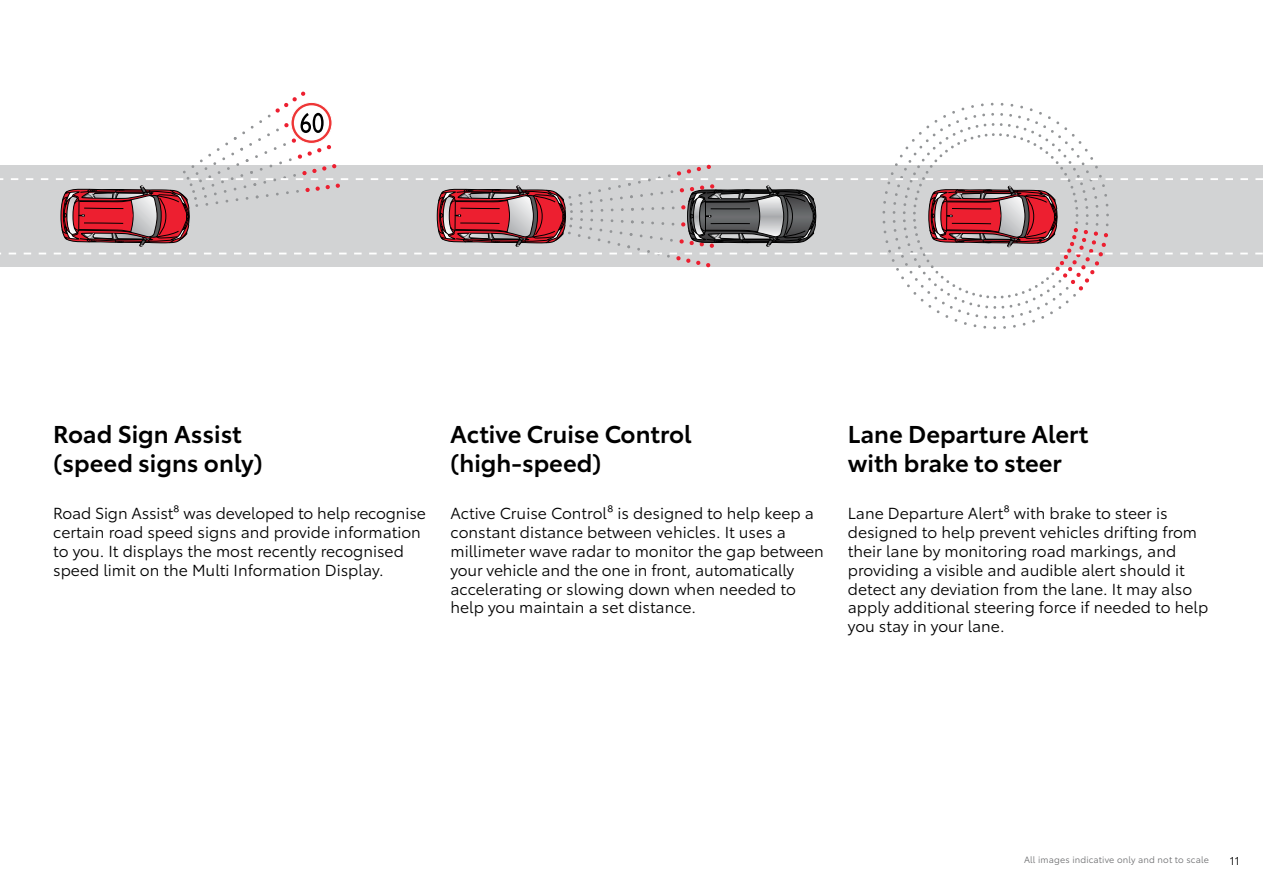
<style>
.page{position:relative;width:1263px;height:893px;background:#fff}
.page>*{position:absolute;margin:0;border:0;box-sizing:border-box;transform-origin:0 0}
.t1{font:600 24px/28.8px "Toyota Type";color:#000}
.t2{font:15.75px/18.9px "Toyota Type";color:#000}
.t3{font:11.25px "Toyota Type";color:#000}
.t4{font:9px "Toyota Type";letter-spacing:.015em;color:#6e6f71}
</style>
<div class="page">
<svg style="left:0;top:91px;width:1263px;height:217px"></svg>
<h1 class="t1" style="left:53px;top:418px;width:211px">Road Sign Assist (speed signs only)</h1>
<h1 class="t1" style="left:450px;top:418px;width:243px">Active Cruise Control (high-speed)</h1>
<h1 class="t1" style="left:848px;top:418px;width:242px">Lane Departure Alert with brake to steer</h1>
<p class="t2" style="left:53px;top:503px;width:374px">Road Sign Assist⁸ was developed to help recognise certain road speed signs and provide information to you. It displays the most recently recognised speed limit on the Multi Information Display.</p>
<p class="t2" style="left:450px;top:503px;width:375px">Active Cruise Control⁸ is designed to help keep a constant distance between vehicles. It uses a millimeter wave radar to monitor the gap between your vehicle and the one in front, automatically accelerating or slowing down when needed to help you maintain a set distance.</p>
<p class="t2" style="left:848px;top:503px;width:362px">Lane Departure Alert⁸ with brake to steer is designed to help prevent vehicles drifting from their lane by monitoring road markings, and providing a visible and audible alert should it detect any deviation from the lane. It may also apply additional steering force if needed to help you stay in your lane.</p>
<p class="t4" style="left:1024px;top:853px;width:186px">All images indicative only and not to scale</p>
<p class="t3" style="left:1230px;top:853px;width:12px">11</p>
</div>
